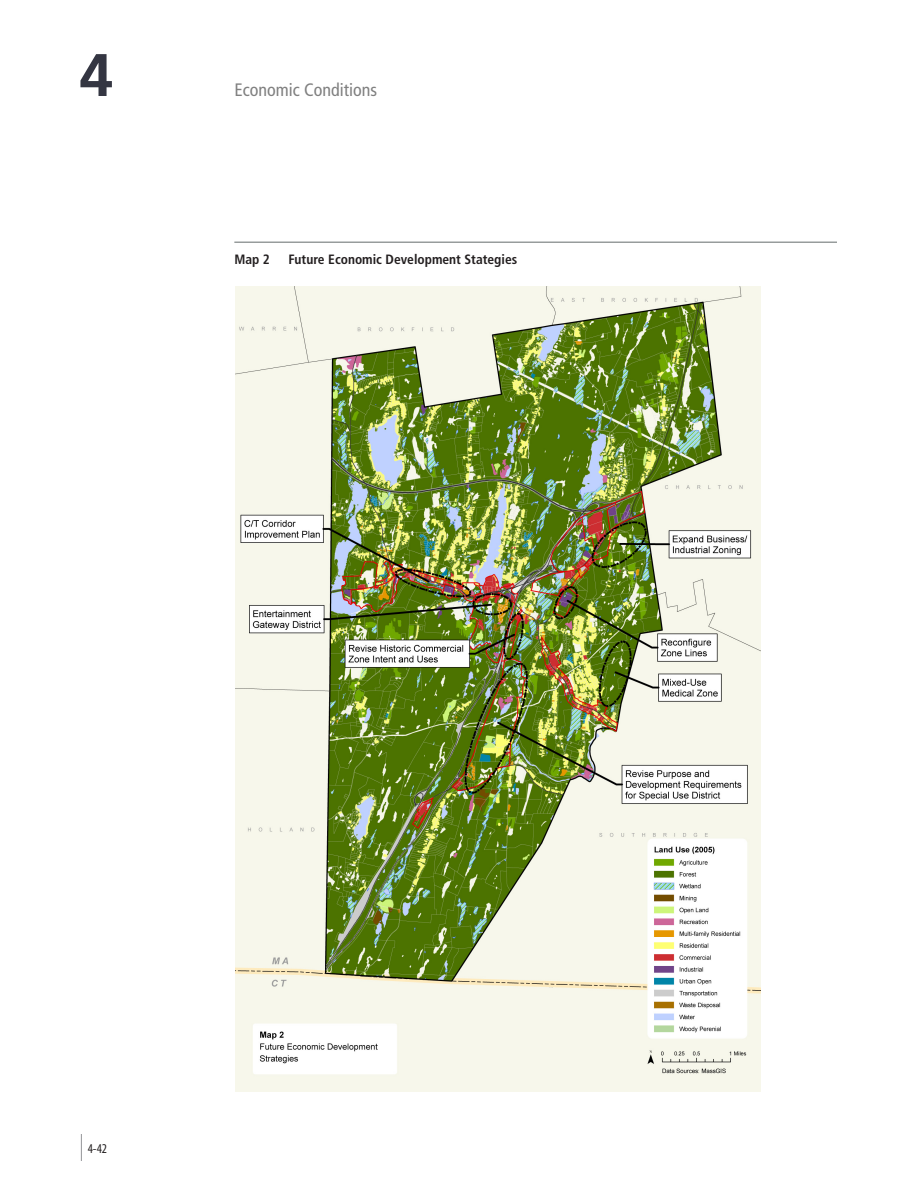
<style>
.page{position:relative;width:918px;height:1188px;background:#fff}
.page>*{position:absolute;margin:0;border:0;box-sizing:border-box;transform-origin:0 0}
.t1{font:700 60px "Frutiger LT Std";color:#343642}
.t2{font:condensed 18px "Frutiger LT Std";color:#808080}
.Figure_Title{font:700 condensed 13.5px "Frutiger LT Std";color:#231f20}
.t3{font:condensed 13.5px "Myriad Pro";color:#231f20}
</style>
<div class="page">
<svg style="left:81px;top:1134px;width:1px;height:27px"></svg>
<hr style="left:234px;top:242px;width:603px;height:1px;background:#979c9c">
<img style="left:236px;top:286px;width:524px;height:806px">
<h1 class="t1" style="left:80px;top:40px;width:35px">4</h1>
<h2 class="t2" style="left:234px;top:79px;width:144px">Economic Conditions</h2>
<p class="Figure_Title" style="left:234px;top:251px;width:37px">Map 2</p>
<p class="Figure_Title" style="left:288px;top:251px;width:230px">Future Economic Development Stategies</p>
<p class="t3" style="left:88px;top:1140px;width:21px">4-42</p>
</div>
